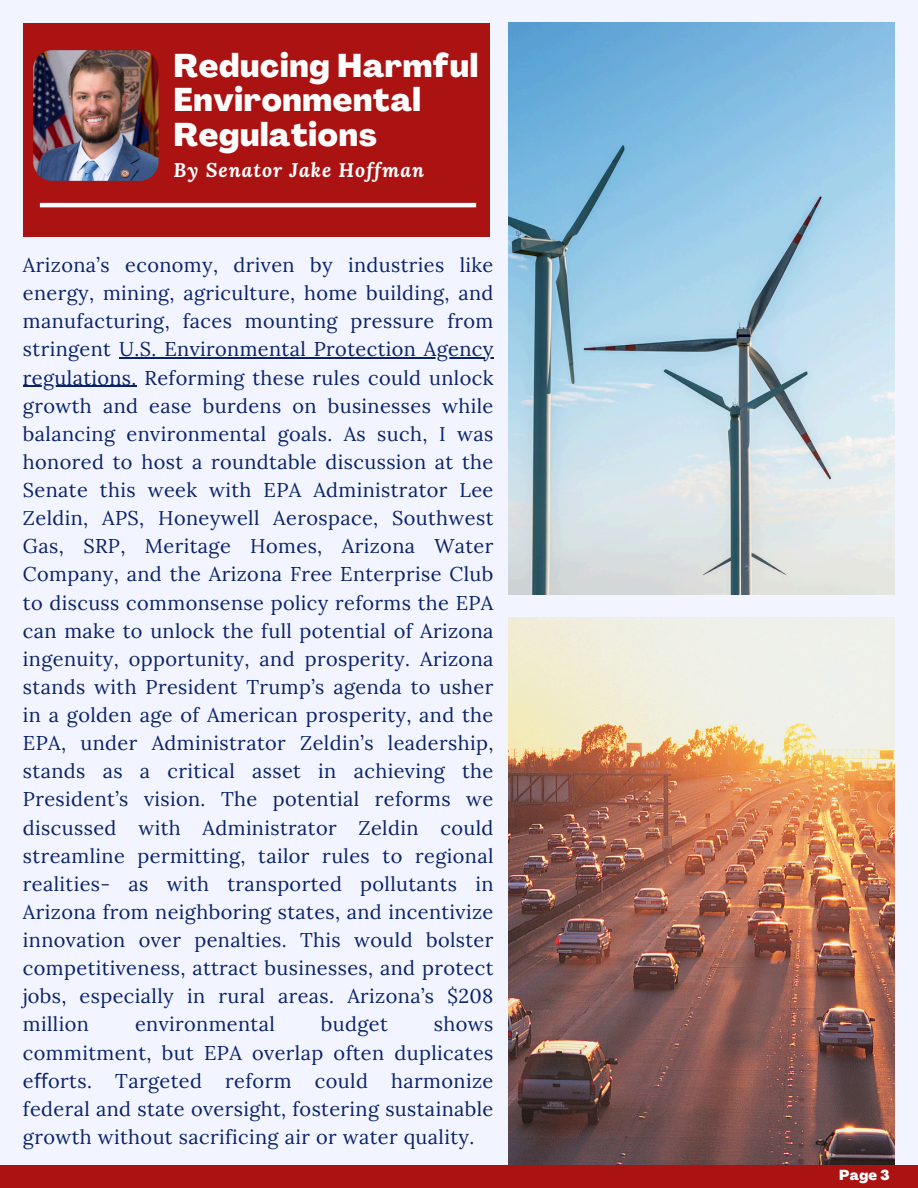
<style>
.page{position:relative;width:918px;height:1188px;background:#f2f5ff}
.page>*{position:absolute;margin:0;border:0;box-sizing:border-box;transform-origin:0 0}
.t1{font:800 32.4px/34.8px "Agrandir";letter-spacing:.02em;color:#fff}
.t2{font:19.95px/28.2px "Lora";letter-spacing:.02em;color:#0a2269;text-align:justify}
.t3{font:italic 700 19.65px "Lora";letter-spacing:.05em;color:#fff}
.t4{font:800 14.25px "Agrandir";color:#fff}
.s1{font-family:"Noto Sans"}
</style>
<div class="page">
<div style="left:23px;top:23px;width:466px;height:213px;background:#ab1212"></div>
<img style="left:509px;top:23px;width:386px;height:571px">
<img style="left:509px;top:617px;width:386px;height:548px">
<div style="left:0;top:1165px;width:918px;height:23px;background:#ab1212"></div>
<img style="left:33px;top:50px;width:126px;height:131px;border-radius:19px">
<hr style="left:119px;top:358px;width:375px;height:1px;background:#0a2269">
<hr style="left:23px;top:386px;width:114px;height:1px;background:#0a2269">
<hr style="left:40px;top:203px;width:436px;height:4px;background:#fff">
<p class="t1" style="left:174px;top:51px;width:306px">Reducing Harmful<br>Environmental<br>Regulations</p>
<p class="t3" style="left:174px;top:157px;width:252px">By Senator Jake Hoffman</p>
<h1 class="t2" style="left:23px;top:251px;width:472px">Arizona’s economy, driven by industries like energy, mining, agriculture, home building, and manufacturing, faces mounting pressure from stringent U.S. Environmental Protection Agency</h1>
<h3 class="t2" style="left:23px;top:363px;width:472px">regulations. Reforming these rules could unlock growth and ease burdens on businesses while balancing environmental goals. As such, I was honored to host a roundtable discussion at the Senate this week with EPA Administrator Lee Zeldin, APS, Honeywell Aerospace, Southwest Gas, SRP, Meritage Homes, Arizona Water Company, and the Arizona Free Enterprise Club to discuss commonsense policy reforms the EPA can make to unlock the full potential of Arizona ingenuity, opportunity, and prosperity. Arizona stands with President Trump’s agenda to usher in a golden age of American prosperity, and the EPA, under Administrator Zeldin’s leadership, stands as a critical asset in achieving the President’s vision. The potential reforms we discussed with Administrator Zeldin could streamline permitting, tailor rules to regional realities- as with transported pollutants in Arizona from neighboring states, and incentivize innovation over penalties. This would bolster competitiveness, attract businesses, and protect jobs, especially in rural areas. Arizona’s $208 million</h3>
<h3 class="t2" style="left:23px;top:1010px;width:472px;text-indent:411px">shows commitment, but EPA overlap often duplicates e<span class="s1">ff</span>orts. Targeted reform could harmonize federal and state oversight, fostering sustainable growth without sacrificing air or water quality.</h3>
<h3 class="t2" style="left:135px;top:1010px;width:141px">environmental</h3>
<h3 class="t2" style="left:321px;top:1010px;width:68px">budget</h3>
<p class="t4" style="left:839px;top:1169px;width:52px">Page 3</p>
</div>
